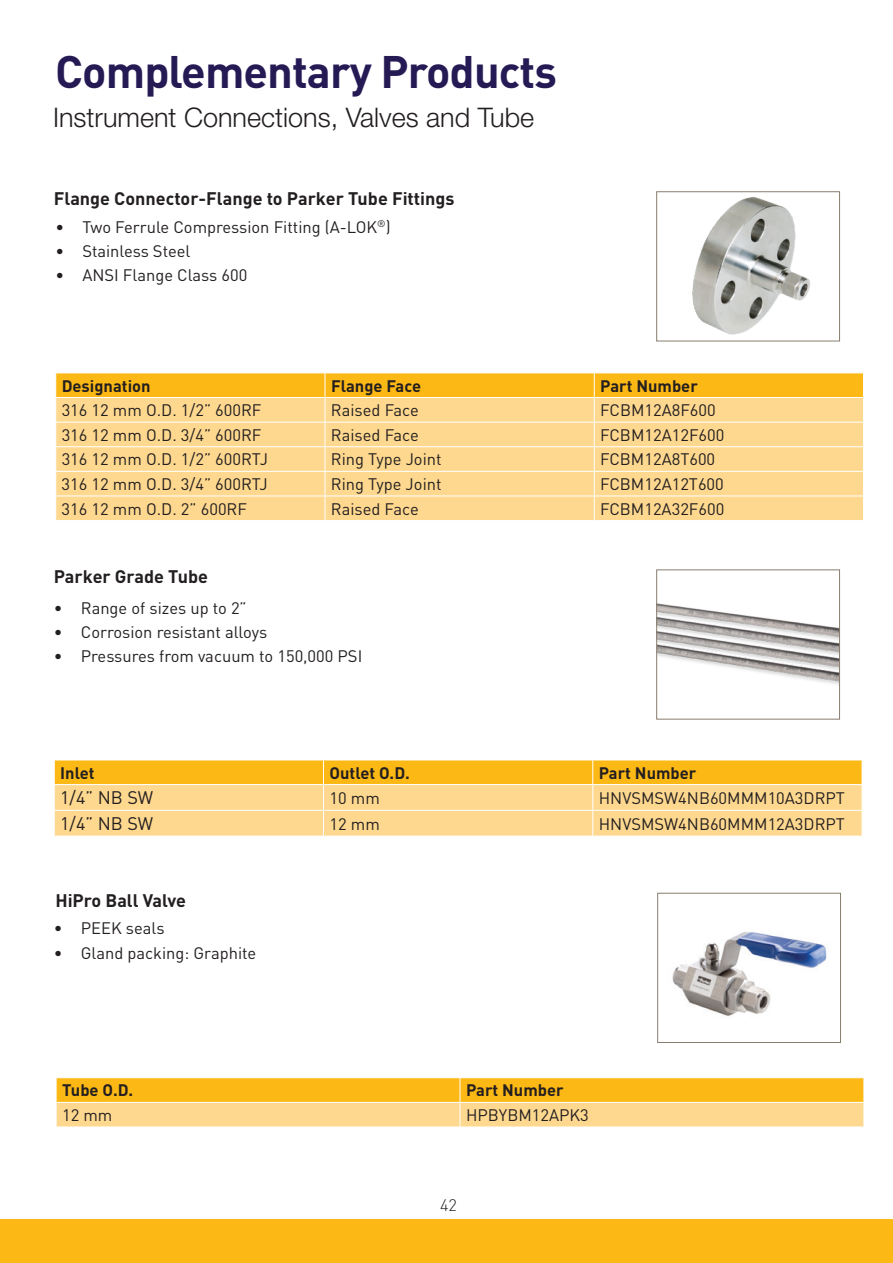
<style>
.page{position:relative;width:893px;height:1263px;background:#fff}
.page>*{position:absolute;margin:0;border:0;box-sizing:border-box;transform-origin:0 0}
.t1{font:700 45px "DINOT";letter-spacing:-.02em;color:#261a55}
.t2{font:300 27px "Helvetica Neue LT Std";color:#231f20}
.t3{font:700 18px "DINOT";color:#231f20}
.t4{font:18px "DINOT";color:#231f20}
.t5{font:16.5px "DINOT";color:#231f20}
.t6{font:700 16.5px "DINOT";color:#231f20}
.t7{font:300 16.5px "DINOT";color:#231f20}
</style>
<div class="page">
<div style="left:0;top:1219px;width:893px;height:44px;background:#fcb814"></div>
<svg style="left:55px;top:373px;width:809px;height:147px;background:#fdd47f"></svg>
<hr style="left:594px;top:496px;width:270px;height:1px;background:#fff">
<img style="left:692px;top:197px;width:118px;height:138px">
<div style="left:656px;top:191px;width:184px;height:150px;border:1px solid #887d6e"></div>
<svg style="left:54px;top:760px;width:808px;height:76px;background:#fdcf6d"></svg>
<hr style="left:593px;top:810px;width:269px;height:1px;background:#fff">
<img style="left:672px;top:932px;width:155px;height:84px">
<div style="left:657px;top:893px;width:184px;height:150px;border:1px solid #887d6e"></div>
<svg style="left:56px;top:1078px;width:808px;height:49px;background:#fdc955"></svg>
<hr style="left:460px;top:1102px;width:404px;height:1px;background:#fff">
<hr style="left:460px;top:1126px;width:404px;height:1px;background:#fff">
<img style="left:658px;top:603px;width:180px;height:82px">
<div style="left:656px;top:569px;width:184px;height:150px;border:1px solid #887d6e"></div>
<h1 class="t1" style="left:55px;top:41px;width:503px">Complementary Products</h1>
<h2 class="t2" style="left:53px;top:101px;width:483px">Instrument Connections, Valves and Tube</h2>
<p class="t3" style="left:54px;top:186px;width:402px">Flange Connector-Flange to Parker Tube Fittings</p>
<p class="t5" style="left:55px;top:215px;width:337px">• Two Ferrule Compression Fitting (A-LOK<sup>®</sup>)</p>
<p class="t5" style="left:55px;top:239px;width:137px">• Stainless Steel</p>
<p class="t5" style="left:55px;top:263px;width:193px">• ANSI Flange Class 600</p>
<p class="t6" style="left:62px;top:374px;width:90px">Designation</p>
<p class="t6" style="left:331px;top:374px;width:92px">Flange Face</p>
<p class="t6" style="left:600px;top:374px;width:99px">Part Number</p>
<p class="t5" style="left:62px;top:399px;width:201px">316 12 mm O.D. 1/2” 600RF</p>
<p class="t5" style="left:331px;top:399px;width:89px">Raised Face</p>
<p class="t5" style="left:600px;top:399px;width:117px">FCBM12A8F600</p>
<p class="t5" style="left:62px;top:424px;width:201px">316 12 mm O.D. 3/4” 600RF</p>
<p class="t5" style="left:331px;top:424px;width:89px">Raised Face</p>
<p class="t5" style="left:600px;top:424px;width:126px">FCBM12A12F600</p>
<p class="t5" style="left:62px;top:448px;width:208px">316 12 mm O.D. 1/2” 600RTJ</p>
<p class="t5" style="left:331px;top:448px;width:112px">Ring Type Joint</p>
<p class="t5" style="left:600px;top:448px;width:117px">FCBM12A8T600</p>
<p class="t5" style="left:62px;top:473px;width:208px">316 12 mm O.D. 3/4” 600RTJ</p>
<p class="t5" style="left:331px;top:473px;width:112px">Ring Type Joint</p>
<p class="t5" style="left:600px;top:473px;width:125px">FCBM12A12T600</p>
<p class="t5" style="left:62px;top:497px;width:187px">316 12 mm O.D. 2” 600RF</p>
<p class="t5" style="left:331px;top:497px;width:89px">Raised Face</p>
<p class="t5" style="left:600px;top:497px;width:126px">FCBM12A32F600</p>
<p class="t3" style="left:54px;top:564px;width:156px">Parker Grade Tube</p>
<p class="t5" style="left:54px;top:597px;width:194px">• Range of sizes up to 2”</p>
<p class="t5" style="left:54px;top:621px;width:215px">• Corrosion resistant alloys</p>
<p class="t5" style="left:54px;top:645px;width:310px">• Pressures from vacuum to 150,000 PSI</p>
<p class="t6" style="left:60px;top:761px;width:36px">Inlet</p>
<p class="t6" style="left:329px;top:761px;width:82px">Outlet O.D.</p>
<p class="t6" style="left:599px;top:761px;width:99px">Part Number</p>
<p class="t4" style="left:60px;top:786px;width:95px">1/4” NB SW</p>
<p class="t5" style="left:329px;top:786px;width:52px">10 mm</p>
<p class="t5" style="left:599px;top:786px;width:248px">HNVSMSW4NB60MMM10A3DRPT</p>
<p class="t4" style="left:60px;top:811px;width:95px">1/4” NB SW</p>
<p class="t5" style="left:329px;top:812px;width:52px">12 mm</p>
<p class="t5" style="left:599px;top:812px;width:248px">HNVSMSW4NB60MMM12A3DRPT</p>
<p class="t3" style="left:55px;top:888px;width:132px">HiPro Ball Valve</p>
<p class="t5" style="left:54px;top:917px;width:112px">• PEEK seals</p>
<p class="t5" style="left:54px;top:941px;width:204px">• Gland packing: Graphite</p>
<p class="t6" style="left:62px;top:1079px;width:73px">Tube O.D.</p>
<p class="t6" style="left:466px;top:1079px;width:99px">Part Number</p>
<p class="t5" style="left:62px;top:1104px;width:52px">12 mm</p>
<p class="t5" style="left:466px;top:1104px;width:124px">HPBYBM12APK3</p>
<p class="t7" style="left:440px;top:1193px;width:18px">42</p>
</div>
